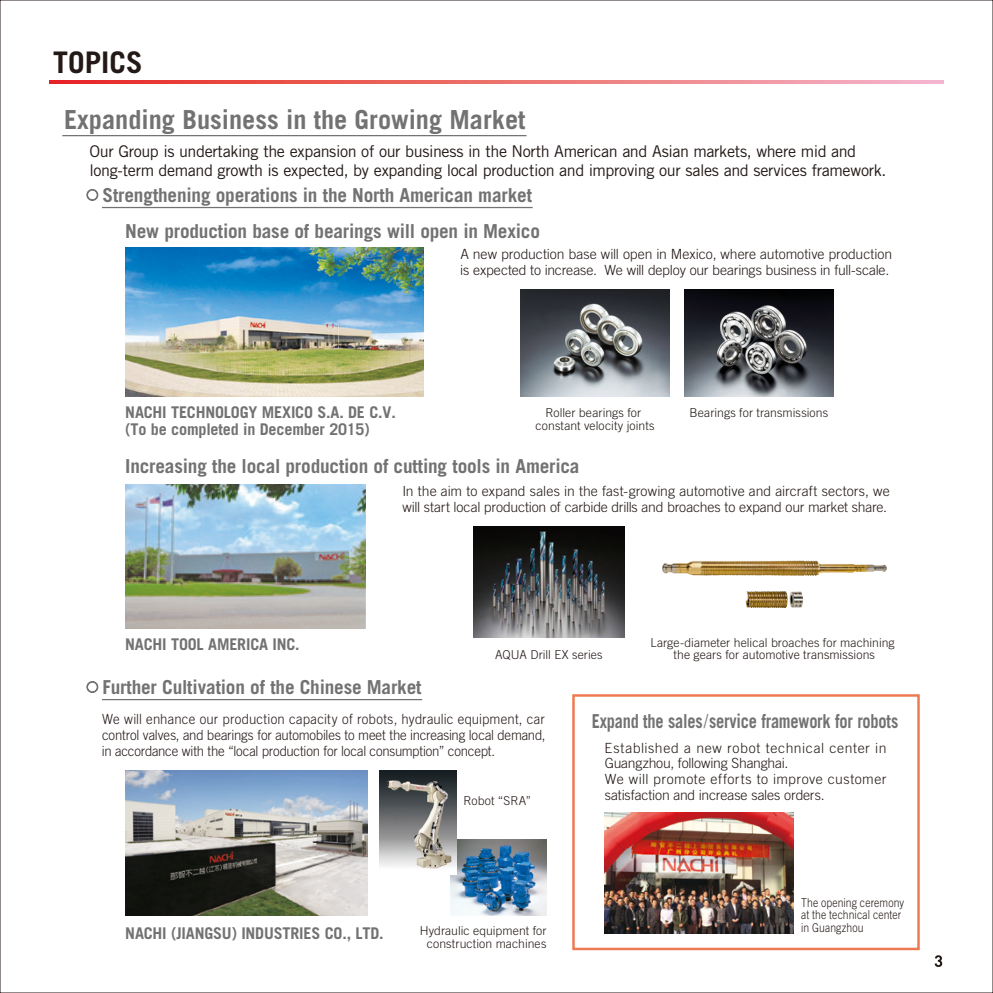
<style>
.page{position:relative;width:993px;height:993px;background:#fff}
.page>*{position:absolute;margin:0;border:0;box-sizing:border-box;transform-origin:0 0}
.t1{font:700 29.75px "Trade Gothic LT Std";color:#231916}
.t2{font:700 26.25px "Trade Gothic LT Std";color:#727272}
.t3{font:700 19.25px "Trade Gothic LT Std";letter-spacing:-.01em;color:#727272}
.t4{font:700 19.25px "Trade Gothic LT Std";letter-spacing:-.01em;color:#727272;scale:.85 1}
.t5{font:16.1px/19.2px "Trade Gothic LT Std";letter-spacing:-.025em;color:#231916}
.t6{font:700 16.1px/16.8px "Trade Gothic LT Std";letter-spacing:-.01em;color:#727272}
.t7{font:300 14px/15.8px "Trade Gothic LT Std";letter-spacing:-.005em;color:#231916}
.t8{font:300 14px/15.8px "Trade Gothic LT Std";letter-spacing:-.005em;color:#231916;text-align:justify;scale:.94 1}
.t9{font:300 14px/15.8px "Trade Gothic LT Std";letter-spacing:.02em;color:#231916}
.t10{font:300 12.25px/12.2px "Trade Gothic";letter-spacing:.01em;color:#231916;text-align:center}
.t11{font:300 12.25px/12.2px "Trade Gothic";letter-spacing:.01em;color:#231916;scale:.85 1}
.s1{font-weight:400}
</style>
<div class="page">
<svg style="left:50px;top:81px;width:893px;height:2px;background:#ec7072"></svg>
<img style="left:125px;top:247px;width:298px;height:149px">
<img style="left:520px;top:289px;width:149px;height:107px">
<img style="left:684px;top:289px;width:149px;height:107px">
<img style="left:125px;top:484px;width:240px;height:144px">
<img style="left:125px;top:770px;width:242px;height:145px">
<div style="left:572px;top:694px;width:347px;height:255px;background:#fff;border:2px solid #ee7a52"></div>
<img style="left:604px;top:812px;width:189px;height:121px">
<img style="left:473px;top:526px;width:151px;height:111px">
<img style="left:745px;top:591px;width:42px;height:17px">
<img style="left:662px;top:560px;width:143px;height:15px">
<img style="left:450px;top:839px;width:96px;height:76px">
<img style="left:379px;top:770px;width:78px;height:103px">
<hr style="left:62px;top:135px;width:464px;height:1px;background:#727272">
<svg style="left:87px;top:189px;width:11px;height:11px"></svg>
<hr style="left:102px;top:207px;width:430px;height:1px;background:#727272">
<svg style="left:87px;top:681px;width:11px;height:11px"></svg>
<hr style="left:102px;top:698px;width:320px;height:2px;background:#727272">
<svg style="left:934px;top:955px;width:7px;height:11px"></svg>
<p class="t1" style="left:53px;top:44px;width:91px">TOPICS</p>
<p class="t2" style="left:64px;top:103px;width:462px">Expanding Business in the Growing Market</p>
<p class="t5" style="left:89px;top:141px;width:798px">Our Group is undertaking the expansion of our business in the North American and Asian markets, where mid and long-term demand growth is expected, by expanding local production and improving our sales and services framework.</p>
<p class="t3" style="left:102px;top:183px;width:431px">Strengthening operations in the North American market</p>
<p class="t3" style="left:125px;top:219px;width:416px">New production base of bearings will open in Mexico</p>
<p class="t7" style="left:460px;top:246px;width:433px">A new production base will open in Mexico, where automotive production is expected to increase. We will deploy our bearings business in full-scale.</p>
<p class="t6" style="left:125px;top:404px;width:272px">NACHI TECHNOLOGY MEXICO S.A. DE C.V. (To be completed in December 2015)</p>
<p class="t10" style="left:535px;top:406px;width:120px">Roller bearings for constant velocity joints</p>
<p class="t3" style="left:125px;top:454px;width:455px">Increasing the local production of cutting tools in America</p>
<p class="t10" style="left:689px;top:406px;width:140px">Bearings for transmissions</p>
<p class="t6" style="left:125px;top:635px;width:176px">NACHI TOOL AMERICA INC.</p>
<p class="t7" style="left:402px;top:482px;width:489px">In the aim to expand sales in the fast-growing automotive and aircraft sectors, we will start local production of carbide drills and broaches to expand our market share.</p>
<p class="t10" style="left:495px;top:648px;width:109px">AQUA Drill EX series</p>
<p class="t10" style="left:650px;top:635px;width:246px">Large-diameter helical broaches for machining the gears for automotive transmissions</p>
<p class="t3" style="left:102px;top:675px;width:320px">Further Cultivation of the Chinese Market</p>
<p class="t8" style="left:102px;top:710px;width:473px">We will enhance our production capacity of robots, hydraulic equipment, car control valves, and bearings for automobiles to meet the increasing local demand, in accordance with the “local production for local consumption” concept.</p>
<p class="t10" style="left:463px;top:794px;width:69px">Robot “SRA”</p>
<p class="t4" style="left:591px;top:708px;width:362px">Expand the sales<span class="s1">/</span>service framework for robots</p>
<p class="t9" style="left:604px;top:739px;width:283px">Established a new robot technical center in Guangzhou, following Shanghai.<br>We will promote efforts to improve customer satisfaction and increase sales orders.</p>
<p class="t11" style="left:800px;top:896px;width:123px">The opening ceremony at the technical center</p>
<p class="t6" style="left:125px;top:924px;width:260px">NACHI (JIANGSU) INDUSTRIES CO., LTD.</p>
<p class="t10" style="left:419px;top:924px;width:128px">Hydraulic equipment for</p>
<p class="t11" style="left:800px;top:920px;width:75px">in Guangzhou</p>
<p class="t10" style="left:427px;top:936px;width:121px">construction machines</p>
</div>
